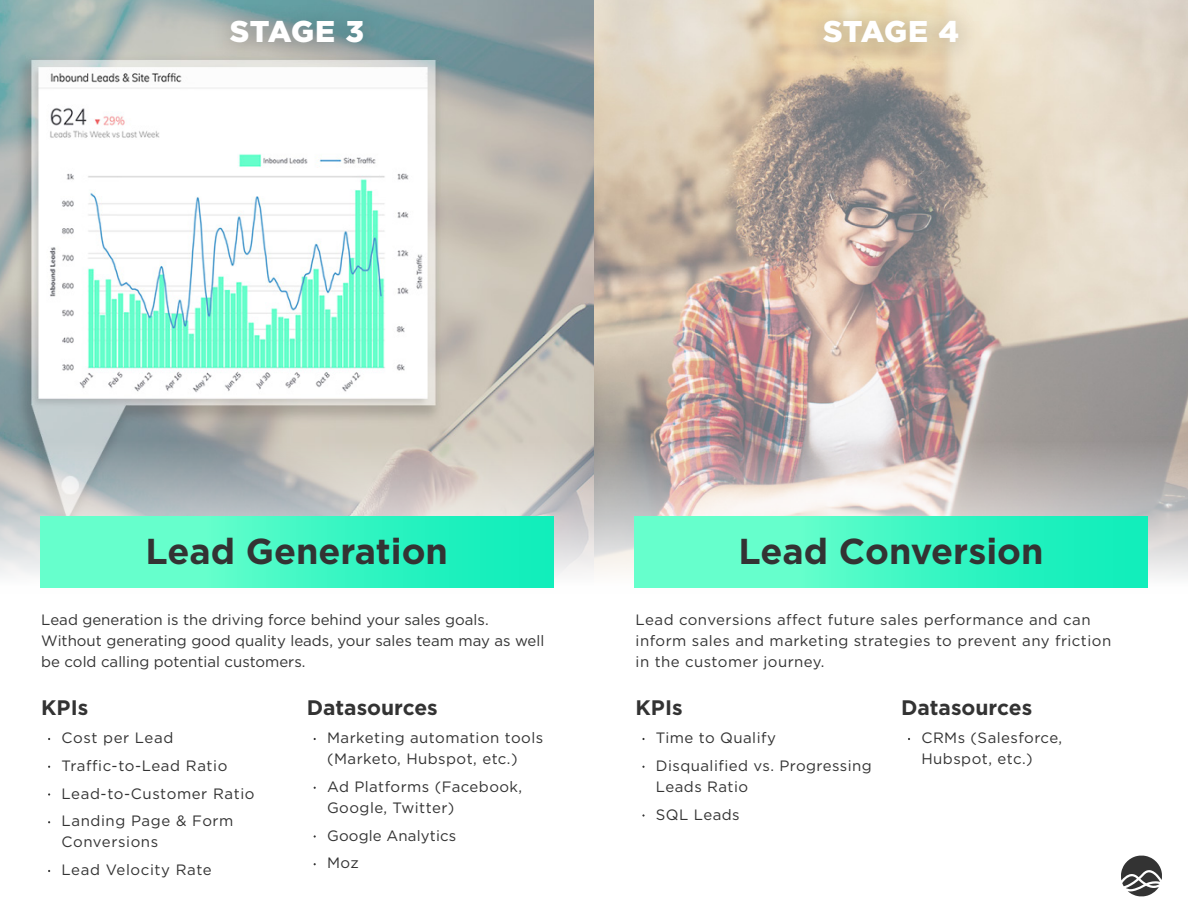
<style>
.page{position:relative;width:1188px;height:918px;background:#fff}
.page>*{position:absolute;margin:0;border:0;box-sizing:border-box;transform-origin:0 0}
.t1{font:700 36px "Gotham";color:#333}
.t2{font:900 30px "Gotham";color:#fff}
.t3{font:700 21px "Gotham";color:#333}
.t4{font:15px/21px "Gotham";letter-spacing:.03em;color:#333}
.t5{font:15px/21px "Gotham";color:#333}
.t6{font:15px "Gotham";letter-spacing:.01em;color:#333}
</style>
<div class="page">
<img style="left:0;top:0;width:1188px;height:588px">
<div style="left:210px;top:2px;width:175px;height:66px;background:#000;opacity:.3"></div>
<div style="left:803px;top:2px;width:176px;height:66px;background:#000;opacity:.3"></div>
<svg style="left:1121px;top:855px;width:41px;height:42px"></svg>
<svg style="left:40px;top:516px;width:513px;height:72px;background:#43f8c5"></svg>
<svg style="left:635px;top:516px;width:513px;height:72px;background:#43f8c5"></svg>
<p class="t2" style="left:230px;top:11px;width:136px">STAGE 3</p>
<p class="t2" style="left:823px;top:11px;width:138px">STAGE 4</p>
<p class="t1" style="left:145px;top:527px;width:304px">Lead Generation</p>
<p class="t5" style="left:41px;top:609px;width:505px">Lead generation is the driving force behind your sales goals.<br>Without generating good quality leads, your sales team may as well be cold calling potential customers.</p>
<p class="t3" style="left:41px;top:694px;width:48px">KPIs</p>
<p class="t4" style="left:62px;top:727px;width:113px">Cost per Lead</p>
<p class="t4" style="left:62px;top:755px;width:167px">Traffic-to-Lead Ratio</p>
<p class="t4" style="left:62px;top:782px;width:195px">Lead-to-Customer Ratio</p>
<p class="t4" style="left:62px;top:810px;width:173px">Landing Page &amp; Form<br>Conversions</p>
<p class="t4" style="left:62px;top:859px;width:152px">Lead Velocity Rate</p>
<p class="t3" style="left:307px;top:694px;width:133px">Datasources</p>
<p class="t4" style="left:327px;top:727px;width:218px">Marketing automation tools (Marketo, Hubspot, etc.)</p>
<p class="t4" style="left:327px;top:776px;width:197px">Ad Platforms (Facebook,<br>Google, Twitter)</p>
<p class="t6" style="left:327px;top:826px;width:131px">Google Analytics</p>
<p class="t4" style="left:327px;top:852px;width:33px">Moz</p>
<p class="t1" style="left:739px;top:527px;width:307px">Lead Conversion</p>
<p class="t4" style="left:636px;top:609px;width:477px">Lead conversions affect future sales performance and can inform sales and marketing strategies to prevent any friction in the customer journey.</p>
<p class="t3" style="left:636px;top:694px;width:48px">KPIs</p>
<p class="t4" style="left:656px;top:727px;width:122px">Time to Qualify</p>
<p class="t4" style="left:656px;top:755px;width:217px">Disqualified vs. Progressing<br>Leads Ratio</p>
<p class="t4" style="left:656px;top:803px;width:85px">SQL Leads</p>
<p class="t3" style="left:901px;top:694px;width:133px">Datasources</p>
<p class="t4" style="left:921px;top:727px;width:142px">CRMs (Salesforce,<br>Hubspot, etc.)</p>
</div>
